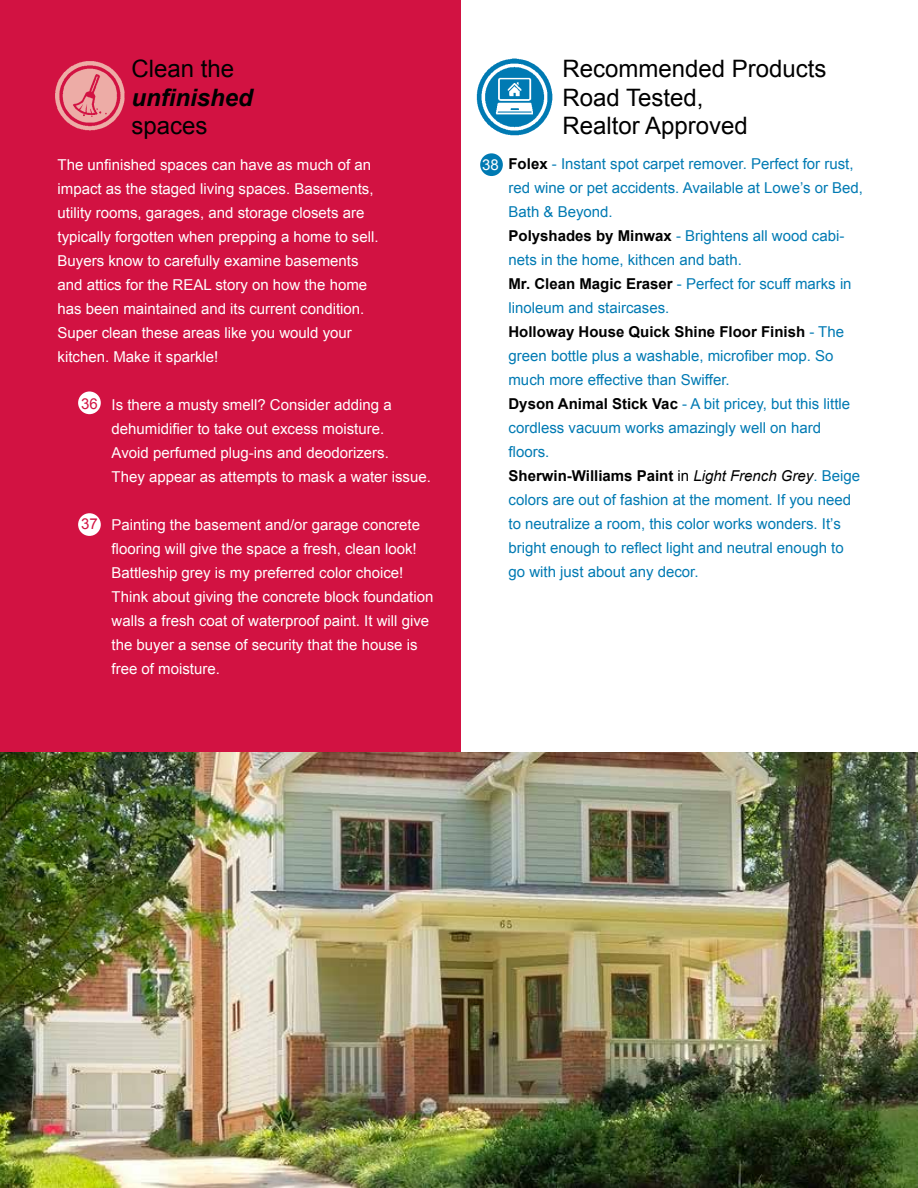
<style>
.page{position:relative;width:918px;height:1188px;background:#fff}
.page>*{position:absolute;margin:0;border:0;box-sizing:border-box;transform-origin:0 0}
.t1{font:24px/28.8px "Arial";color:#000}
.t2{font:italic 700 24px "Arial";color:#000}
.t3{font:15px/24px "Arial";color:#fff}
.t4{font:15px/24px "Arial";color:#007ab3}
.t5{font:15px "Arial";color:#d21242}
.s1{font-weight:700;color:#000}
.s2{color:#000}
.s3{font-style:italic;color:#000}
</style>
<div class="page">
<div style="left:0;top:0;width:461px;height:752px;background:#d21242"></div>
<img style="left:0;top:753px;width:918px;height:435px">
<img style="left:55px;top:61px;width:70px;height:70px">
<img style="left:476px;top:58px;width:77px;height:78px">
<div style="left:78px;top:392px;width:23px;height:22px;background:#fff;border-radius:50%"></div>
<div style="left:78px;top:513px;width:23px;height:23px;background:#fff;border-radius:50%"></div>
<div style="left:480px;top:153px;width:23px;height:23px;background:#007ab3;border-radius:50%"></div>
<h1 class="t1" style="left:132px;top:54px;width:104px">Clean the</h1>
<h1 class="t2" style="left:132px;top:81px;width:123px">unfinished</h1>
<h1 class="t1" style="left:132px;top:112px;width:78px">spaces</h1>
<p class="t3" style="left:58px;top:153px;width:322px">The unfinished spaces can have as much of an impact as the staged living spaces. Basements, utility rooms, garages, and storage closets are typically forgotten when prepping a home to sell.<br>Buyers know to carefully examine basements and attics for the REAL story on how the home has been maintained and its current condition.<br>Super clean these areas like you would your kitchen. Make it sparkle!</p>
<p class="t3" style="left:112px;top:393px;width:321px">Is there a musty smell? Consider adding a dehumidifier to take out excess moisture.<br>Avoid perfumed plug-ins and deodorizers.<br>They appear as attempts to mask a water issue.</p>
<p class="t3" style="left:112px;top:513px;width:323px">Painting the basement and/or garage concrete flooring will give the space a fresh, clean look!<br>Battleship grey is my preferred color choice!<br>Think about giving the concrete block foundation walls a fresh coat of waterproof paint. It will give the buyer a sense of security that the house is free of moisture.</p>
<p class="t5" style="left:81px;top:393px;width:18px">36</p>
<p class="t5" style="left:81px;top:513px;width:18px">37</p>
<p class="t3" style="left:482px;top:153px;width:18px">38</p>
<h1 class="t1" style="left:562px;top:54px;width:266px">Recommended Products<br>Road Tested,<br>Realtor Approved</h1>
<p class="t4" style="left:508px;top:152px;width:356px"><span class="s1">Folex</span> - Instant spot carpet remover. Perfect for rust, red wine or pet accidents. Available at Lowe’s or Bed, Bath &amp; Beyond.<br><span class="s1">Polyshades by Minwax</span> - Brightens all wood cabi&shy;nets in the home, kithcen and bath.<br><span class="s1">Mr. Clean Magic Eraser</span> - Perfect for scuff marks in linoleum and staircases.<br><span class="s1">Holloway House Quick Shine Floor Finish</span> - The green bottle plus a washable, microfiber mop. So much more effective than Swiffer.<br><span class="s1">Dyson Animal Stick Vac</span> - A bit pricey, but this little cordless vacuum works amazingly well on hard floors.<br><span class="s1">Sherwin-Williams Paint</span> <span class="s2">in</span> <span class="s3">Light French Grey</span>. Beige colors are out of fashion at the moment. If you need to neutralize a room, this color works wonders. It’s bright enough to reflect light and neutral enough to go with just about any decor.</p>
</div>
